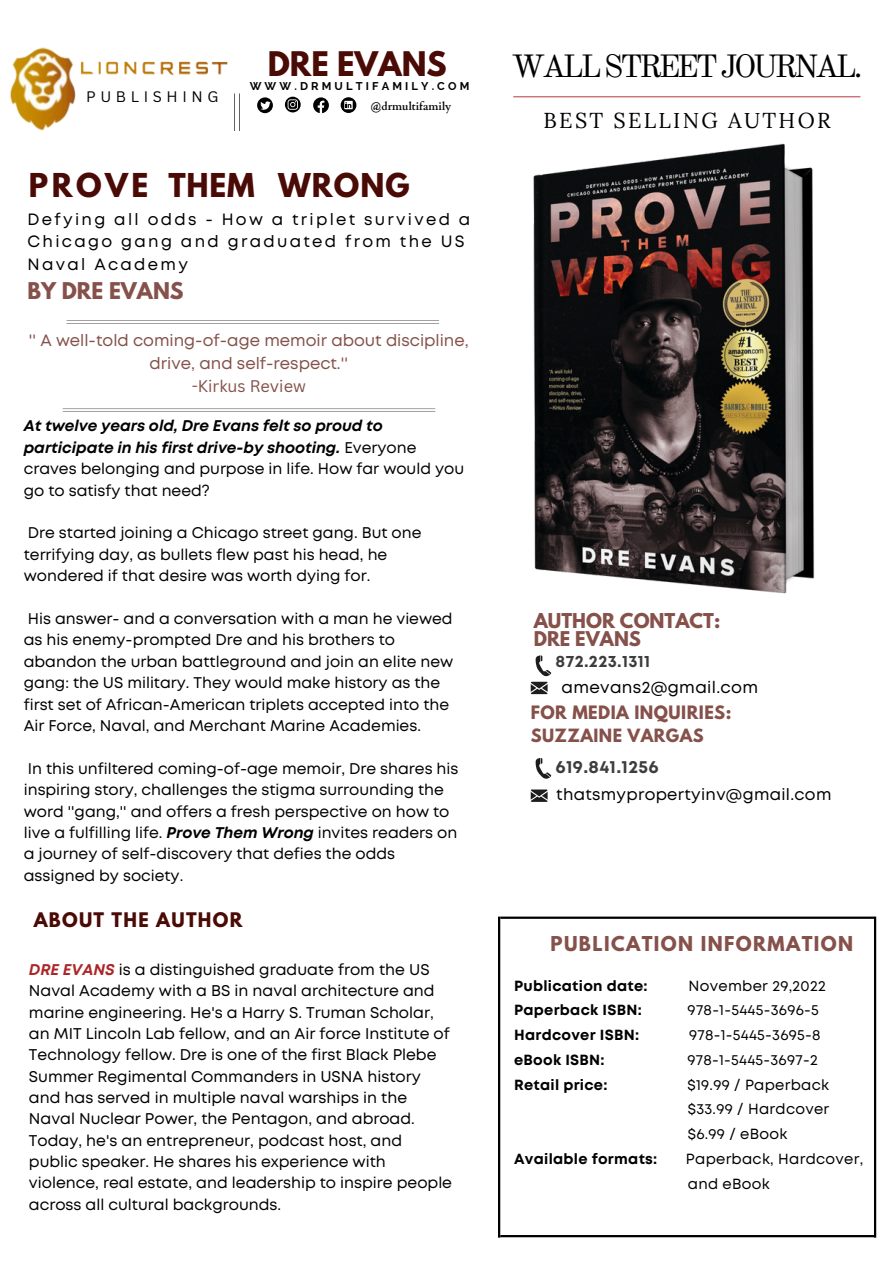
<style>
.page{position:relative;width:894px;height:1264px;background:#fff}
.page>*{position:absolute;margin:0;border:0;box-sizing:border-box;transform-origin:0 0}
.t1{font:31.65px "Old Standard";letter-spacing:-.105em;color:#000}
.t2{font:700 30px "League Spartan";color:#4a0a06}
.t3{font:700 29.1px "League Spartan";letter-spacing:.035em;color:#4a0a06}
.t4{font:21.6px "Lora";letter-spacing:.105em;color:#000}
.t5{font:700 20.4px "League Spartan";color:#85514a}
.t6{font:700 18.15px "League Spartan";letter-spacing:.075em;color:#85514a}
.t7{font:700 18.15px "League Spartan";color:#85514a}
.t8{font:700 18px "League Spartan";color:#85514a}
.t9{font:700 17.85px "League Spartan";letter-spacing:.07em;color:#4a0a06}
.t10{font:700 17.7px "Mont";letter-spacing:.02em;color:#3d3d3d}
.t11{font:16.5px "Mont";letter-spacing:.02em;color:#000}
.t12{font:700 16.5px "Mont";letter-spacing:.02em;color:#3d3d3d}
.t13{font:16.35px/22.5px "Mont";letter-spacing:.14em;color:#000}
.t14{font:16.35px/22.5px "Mont";color:#85514a;text-align:center}
.t15{font:700 16.35px "League Spartan";letter-spacing:.03em;color:#85514a}
.t16{font:16.35px "Canva Sans";color:#85514a}
.t17{font:16.2px "Mont";letter-spacing:.02em;color:#000}
.t18{font:700 16.2px "League Spartan";letter-spacing:.03em;color:#85514a}
.t19{font:15.45px/21.5px "Mont";color:#000}
.t20{font:italic 700 15.45px/21.5px "Mont";color:#000}
.t21{font:14.85px "Canva Sans";letter-spacing:.31em;color:#000}
.t22{font:14.7px/24.8px "Mont";letter-spacing:.02em;color:#000;text-align:justify}
.t23{font:700 14.7px "Mont";letter-spacing:.02em;color:#000}
.t24{font:700 11.25px "Raleway";letter-spacing:.28em;color:#000}
.t25{font:700 10.95px "Cardo";color:#000}
.s1{font-weight:400;font-style:normal}
.s2{font-weight:700;font-style:italic}
.s3{font-weight:700;font-style:italic;color:#ac2628}
</style>
<div class="page">
<img style="left:10px;top:47px;width:66px;height:84px">
<img style="left:71px;top:47px;width:157px;height:40px">
<hr style="left:239px;top:93px;width:1px;height:37px;background:#000">
<hr style="left:234px;top:93px;width:1px;height:37px;background:#000">
<svg style="left:285px;top:97px;width:15px;height:12px"></svg>
<svg style="left:257px;top:97px;width:16px;height:16px"></svg>
<svg style="left:313px;top:97px;width:16px;height:12px"></svg>
<svg style="left:340px;top:97px;width:16px;height:12px"></svg>
<hr style="left:66px;top:320px;width:373px;height:1px;background:#000">
<hr style="left:66px;top:323px;width:373px;height:1px;background:#000">
<hr style="left:63px;top:408px;width:372px;height:1px;background:#000">
<hr style="left:63px;top:411px;width:372px;height:1px;background:#000">
<svg style="left:530px;top:655px;width:21px;height:39px"></svg>
<svg style="left:535px;top:758px;width:16px;height:21px"></svg>
<svg style="left:530px;top:789px;width:17px;height:13px"></svg>
<hr style="left:500px;top:916px;width:374px;height:2px;background:#000">
<hr style="left:498px;top:916px;width:2px;height:321px;background:#000">
<hr style="left:873px;top:916px;width:3px;height:321px;background:#000">
<hr style="left:500px;top:1234px;width:374px;height:3px;background:#000">
<hr style="left:513px;top:96px;width:347px;height:1px;background:#bc4c54">
<img style="left:285px;top:109px;width:530px;height:485px">
<p class="t21" style="left:86px;top:86px;width:134px">PUBLISHING</p>
<h2 class="t2" style="left:268px;top:49px;width:180px">DRE EVANS</h2>
<p class="t24" style="left:250px;top:80px;width:221px">WWW.DRMULTIFAMILY.COM</p>
<p class="t25" style="left:370px;top:99px;width:82px">@drmultifamily</p>
<h3 class="t3" style="left:29px;top:170px;width:382px">PROVE THEM WRONG</h3>
<p class="t13" style="left:28px;top:209px;width:444px">Defying all odds - How a triplet survived a<br>Chicago gang and graduated from the US<br>Naval Academy</p>
<h3 class="t5" style="left:28px;top:280px;width:157px">BY DRE EVANS</h3>
<p class="t14" style="left:29px;top:330px;width:441px">'' A well-told coming-of-age memoir about discipline, drive, and self-respect.''</p>
<p class="t16" style="left:192px;top:375px;width:116px">-Kirkus Review</p>
<p class="t20" style="left:24px;top:416px;width:442px">At twelve years old, Dre Evans felt so proud to participate in his first drive-by shooting. <span class="s1">Everyone craves belonging and purpose in life. How far would you go to satisfy that need?</span></p>
<p class="t19" style="left:24px;top:523px;width:399px">Dre started joining a Chicago street gang. But one terrifying day, as bullets flew past his head, he wondered if that desire was worth dying for.</p>
<p class="t19" style="left:24px;top:609px;width:431px">His answer- and a conversation with a man he viewed as his enemy-prompted Dre and his brothers to abandon the urban battleground and join an elite new gang: the US military. They would make history as the first set of African-American triplets accepted into the Air Force, Naval, and Merchant Marine Academies.</p>
<p class="t19" style="left:24px;top:758px;width:436px">In this unfiltered coming-of-age memoir, Dre shares his inspiring story, challenges the stigma surrounding the word ''gang,'' and offers a fresh perspective on how to live a fulfilling life. <span class="s2">Prove Them Wrong</span> invites readers on a journey of self-discovery that defies the odds assigned by society.</p>
<p class="t9" style="left:34px;top:910px;width:210px">ABOUT THE AUTHOR</p>
<p class="t19" style="left:29px;top:960px;width:424px"><span class="s3">DRE EVANS</span> is a distinguished graduate from the US Naval Academy with a BS in naval architecture and marine engineering. He's a Harry S. Truman Scholar, an MIT Lincoln Lab fellow, and an Air force Institute of Technology fellow. Dre is one of the first Black Plebe Summer Regimental Commanders in USNA history and has served in multiple naval warships in the Naval Nuclear Power, the Pentagon, and abroad.<br>Today, he's an entrepreneur, podcast host, and public speaker. He shares his experience with violence, real estate, and leadership to inspire people across all cultural backgrounds.</p>
<h1 class="t1" style="left:511px;top:47px;width:352px">WALL STREET JOURNAL.</h1>
<h3 class="t4" style="left:543px;top:106px;width:288px">BEST SELLING AUTHOR</h3>
<p class="t7" style="left:533px;top:612px;width:188px">AUTHOR CONTACT:</p>
<p class="t8" style="left:533px;top:630px;width:109px">DRE EVANS</p>
<p class="t12" style="left:555px;top:655px;width:96px">872.223.1311</p>
<p class="t11" style="left:561px;top:681px;width:198px">amevans2@gmail.com</p>
<p class="t15" style="left:530px;top:704px;width:202px">FOR MEDIA INQUIRIES:</p>
<p class="t18" style="left:530px;top:727px;width:174px">SUZZAINE VARGAS</p>
<p class="t10" style="left:555px;top:760px;width:104px">619.841.1256</p>
<p class="t17" style="left:556px;top:788px;width:276px">thatsmypropertyinv@gmail.com</p>
<p class="t6" style="left:550px;top:935px;width:304px">PUBLICATION INFORMATION</p>
<p class="t23" style="left:514px;top:979px;width:135px">Publication date:</p>
<p class="t22" style="left:688px;top:974px;width:139px">November 29,2022</p>
<p class="t23" style="left:514px;top:1004px;width:129px">Paperback ISBN:</p>
<p class="t22" style="left:687px;top:998px;width:133px">978-1-5445-3696-5</p>
<p class="t23" style="left:514px;top:1029px;width:126px">Hardcover ISBN:</p>
<p class="t22" style="left:689px;top:1023px;width:133px">978-1-5445-3695-8</p>
<p class="t23" style="left:514px;top:1054px;width:92px">eBook ISBN:</p>
<p class="t22" style="left:687px;top:1048px;width:132px">978-1-5445-3697-2</p>
<p class="t23" style="left:514px;top:1078px;width:95px">Retail price:</p>
<p class="t22" style="left:687px;top:1073px;width:143px">$19.99 / Paperback $33.99 / Hardcover $6.99 / eBook</p>
<p class="t23" style="left:514px;top:1153px;width:145px">Available formats:</p>
<p class="t22" style="left:685px;top:1147px;width:179px">Paperback, Hardcover, and eBook</p>
</div>
